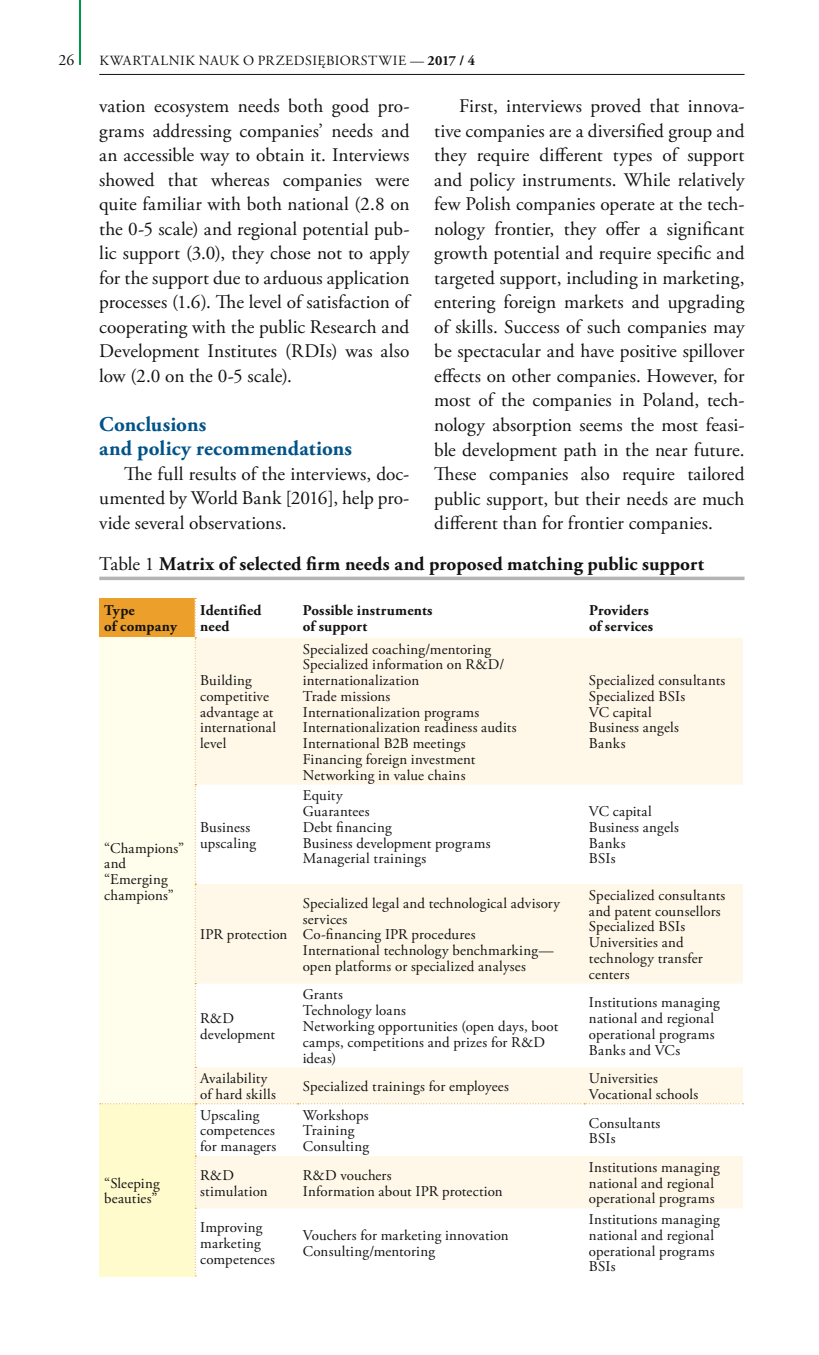
<style>
.page{position:relative;width:819px;height:1355px;background:#fff}
.page>*{position:absolute;margin:0;border:0;box-sizing:border-box;transform-origin:0 0}
.t1{font:700 21px/24.5px "Adobe Garamond Pro";letter-spacing:.005em;color:#005388}
.t2{font:19.25px/24.5px "Adobe Garamond Pro";color:#121212;text-align:justify}
.t3{font:700 19.25px "Adobe Garamond Pro";letter-spacing:.005em;color:#121212}
.t4{font:15.75px "Adobe Garamond Pro";color:#121212}
.t5{font:14.88px/15.8px "Adobe Garamond Pro";letter-spacing:.015em;color:#121212}
.t6{font:700 14.88px/15.8px "Adobe Garamond Pro";letter-spacing:.01em;color:#121212}
.t7{font:14px "Adobe Garamond Pro";letter-spacing:.04em;color:#121212}
.s1{font-weight:700}
.s2{font-weight:400}
</style>
<div class="page">
<hr style="left:79px;top:0;width:2px;height:64px;background:#009848">
<hr style="left:99px;top:74px;width:645px;height:1px;background:#121212">
<svg style="left:99px;top:576px;width:645px;height:4px;background:#bfc0bf"></svg>
<svg style="left:100px;top:598px;width:643px;height:678px"></svg>
<p class="t4" style="left:58px;top:50px;width:17px">26</p>
<p class="t7" style="left:99px;top:52px;width:377px">KWARTALNIK NAUK O PRZEDSIĘBIORSTWIE — <span class="s1">2017 / 4</span></p>
<p class="t2" style="left:99px;top:95px;width:312px">vation ecosystem needs both good pro&shy;grams addressing companies’ needs and an accessible way to obtain it. Interviews showed that whereas companies were quite familiar with both national (2.8 on the 0-5 scale) and regional potential pub&shy;lic support (3.0), they chose not to apply for the support due to arduous application processes (1.6). The level of satisfaction of cooperating with the public Research and Development Institutes (RDIs) was also low (2.0 on the 0-5 scale).</p>
<h1 class="t1" style="left:99px;top:412px;width:254px">Conclusions<br>and policy recommendations</h1>
<p class="t2" style="left:99px;top:462px;width:312px;text-indent:25px">The full results of the interviews, doc&shy;umented by World Bank [2016], help pro&shy;vide several observations.</p>
<p class="t2" style="left:434px;top:95px;width:312px;text-indent:25px">First, interviews proved that innova&shy;tive companies are a diversified group and they require different types of support and policy instruments. While relatively few Polish companies operate at the tech&shy;nology frontier, they offer a significant growth potential and require specific and targeted support, including in marketing, entering foreign markets and upgrading of skills. Success of such companies may be spectacular and have positive spillover effects on other companies. However, for most of the companies in Poland, tech&shy;nology absorption seems the most feasi&shy;ble development path in the near future.<br>These companies also require tailored public support, but their needs are much different than for frontier companies.</p>
<p class="t3" style="left:99px;top:553px;width:606px"><span class="s2">Table 1</span> Matrix of selected firm needs and proposed matching public support</p>
<p class="t6" style="left:104px;top:603px;width:74px">Type<br>of company</p>
<p class="t6" style="left:200px;top:603px;width:63px">Identified need</p>
<p class="t6" style="left:303px;top:603px;width:131px">Possible instruments of support</p>
<p class="t6" style="left:589px;top:603px;width:66px">Providers of services</p>
<p class="t5" style="left:104px;top:840px;width:81px">“Champions” and “Emerging champions”</p>
<p class="t5" style="left:104px;top:1175px;width:57px">“Sleeping beauties”</p>
<p class="t5" style="left:200px;top:673px;width:77px">Building competitive advantage at international level</p>
<p class="t5" style="left:200px;top:819px;width:58px">Business upscaling</p>
<p class="t5" style="left:200px;top:927px;width:89px">IPR protection</p>
<p class="t5" style="left:200px;top:1010px;width:76px">R&amp;D development</p>
<p class="t5" style="left:303px;top:641px;width:215px">Specialized coaching/mentoring<br>Specialized information on R&amp;D/ internationalization<br>Trade missions<br>Internationalization programs<br>Internationalization readiness audits<br>International B2B meetings<br>Financing foreign investment<br>Networking in value chains</p>
<p class="t5" style="left:303px;top:788px;width:189px">Equity<br>Guarantees<br>Debt financing<br>Business development programs<br>Managerial trainings</p>
<p class="t5" style="left:589px;top:673px;width:138px">Specialized consultants<br>Specialized BSIs<br>VC capital<br>Business angels<br>Banks</p>
<p class="t5" style="left:589px;top:804px;width:91px">VC capital<br>Business angels<br>Banks<br>BSIs</p>
<p class="t5" style="left:303px;top:895px;width:259px">Specialized legal and technological advisory services<br>Co-financing IPR procedures<br>International technology benchmarking— open platforms or specialized analyses</p>
<p class="t5" style="left:589px;top:887px;width:138px">Specialized consultants and patent counsellors<br>Specialized BSIs<br>Universities and technology transfer centers</p>
<p class="t5" style="left:303px;top:987px;width:257px">Grants<br>Technology loans<br>Networking opportunities (open days, boot camps, competitions and prizes for R&amp;D ideas)</p>
<p class="t5" style="left:589px;top:995px;width:132px">Institutions managing national and regional operational programs<br>Banks and VCs</p>
<p class="t5" style="left:200px;top:1071px;width:77px">Availability of hard skills</p>
<p class="t5" style="left:303px;top:1078px;width:208px">Specialized trainings for employees</p>
<p class="t5" style="left:589px;top:1071px;width:111px">Universities<br>Vocational schools</p>
<p class="t5" style="left:200px;top:1107px;width:78px">Upscaling competences for managers</p>
<p class="t5" style="left:303px;top:1107px;width:68px">Workshops<br>Training<br>Consulting</p>
<p class="t5" style="left:589px;top:1115px;width:73px">Consultants<br>BSIs</p>
<p class="t5" style="left:200px;top:1167px;width:69px">R&amp;D stimulation</p>
<p class="t5" style="left:303px;top:1167px;width:201px">R&amp;D vouchers<br>Information about IPR protection</p>
<p class="t5" style="left:589px;top:1159px;width:132px">Institutions managing national and regional operational programs</p>
<p class="t5" style="left:200px;top:1219px;width:76px">Improving marketing competences</p>
<p class="t5" style="left:303px;top:1227px;width:207px">Vouchers for marketing innovation<br>Consulting/mentoring</p>
<p class="t5" style="left:589px;top:1211px;width:132px">Institutions managing national and regional operational programs<br>BSIs</p>
</div>
